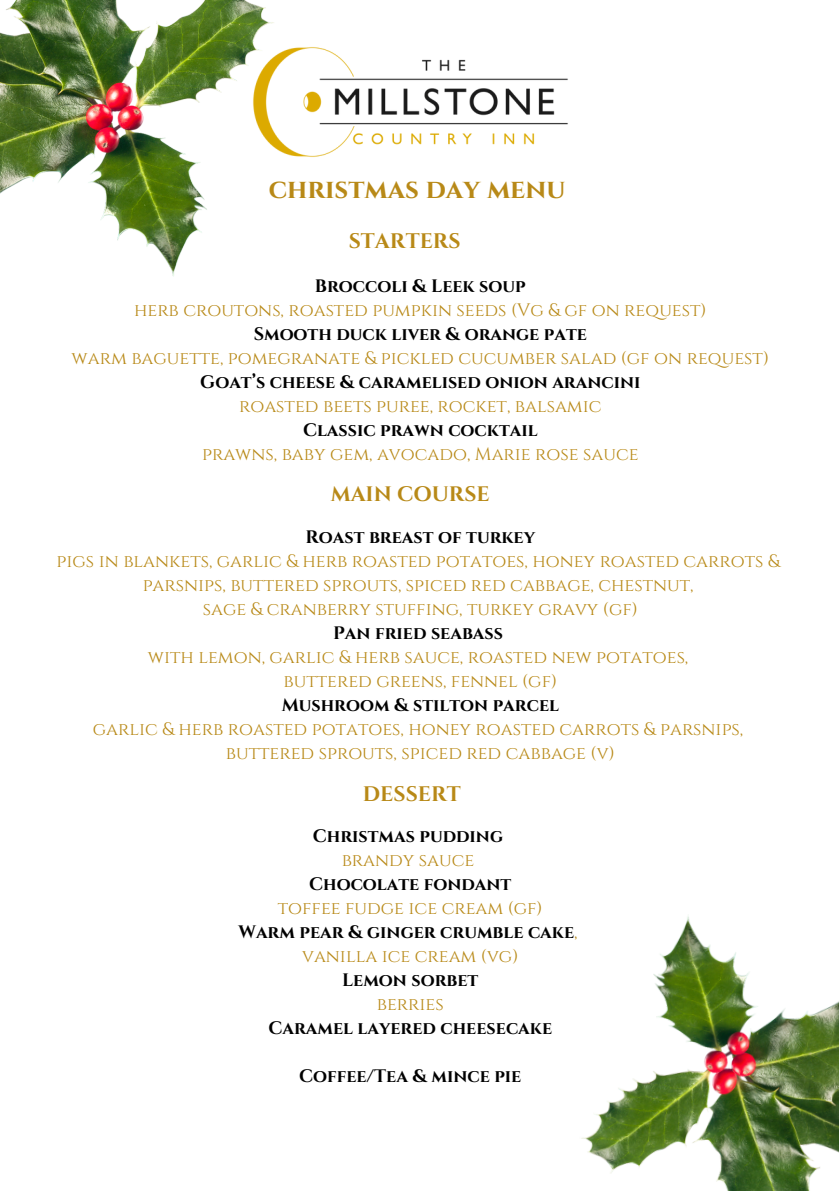
<style>
.page{position:relative;width:839px;height:1191px;background:#fff}
.page>*{position:absolute;margin:0;border:0;box-sizing:border-box;transform-origin:0 0}
.t1{font:700 27px "Cinzel";color:#b88917}
.t2{font:700 21px "Cinzel";color:#b88917}
.t3{font:18px "Cinzel";color:#b88917}
.t4{font:700 18px "Cinzel";color:#000}
.s1{font-weight:400;color:#b88917}
</style>
<div class="page">
<img style="left:275px;top:47px;width:293px;height:110px">
<img style="left:581px;top:916px;width:257px;height:275px">
<img style="left:0;top:0;width:275px;height:277px">
<p class="t1" style="left:269px;top:172px;width:298px">christmas day menu</p>
<h1 class="t2" style="left:349px;top:228px;width:113px">STARTERS</h1>
<p class="t4" style="left:315px;top:275px;width:212px">Broccoli &amp; Leek soup</p>
<p class="t3" style="left:134px;top:299px;width:574px">herb croutons, roasted pumpkin seeds (Vg &amp; gf on request)</p>
<p class="t4" style="left:254px;top:323px;width:335px">Smooth duck liver &amp; orange pate</p>
<p class="t3" style="left:72px;top:347px;width:699px">warm baguette, pomegranate &amp; pickled cucumber salad (gf on request)</p>
<p class="t4" style="left:200px;top:371px;width:441px">Goat’s cheese &amp; caramelised onion arancini</p>
<p class="t3" style="left:239px;top:395px;width:364px">roasted beets puree, rocket, balsamic</p>
<h2 class="t4" style="left:303px;top:419px;width:236px">Classic prawn cocktail</h2>
<p class="t3" style="left:202px;top:443px;width:438px">prawns, baby gem, avocado, Marie rose sauce</p>
<h2 class="t2" style="left:331px;top:481px;width:160px">MAIN COURSE</h2>
<p class="t4" style="left:305px;top:525px;width:231px">Roast breast of turkey</p>
<p class="t3" style="left:57px;top:549px;width:724px">pigs in blankets, garlic &amp; herb roasted potatoes, honey roasted carrots &amp;</p>
<p class="t3" style="left:143px;top:573px;width:552px">parsnips, buttered sprouts, spiced red cabbage, chestnut,</p>
<p class="t3" style="left:203px;top:597px;width:436px">sage &amp; cranberry stuffing, turkey gravy (gf)</p>
<p class="t4" style="left:333px;top:621px;width:171px">Pan fried seabass</p>
<p class="t3" style="left:148px;top:645px;width:542px">with lemon, garlic &amp; herb sauce, roasted new potatoes,</p>
<p class="t3" style="left:283px;top:669px;width:275px">buttered greens, fennel (gf)</p>
<p class="t4" style="left:282px;top:693px;width:279px">Mushroom &amp; stilton parcel</p>
<p class="t3" style="left:93px;top:717px;width:652px">garlic &amp; herb roasted potatoes, honey roasted carrots &amp; parsnips,</p>
<h2 class="t3" style="left:226px;top:741px;width:390px">buttered sprouts, spiced red cabbage (v)</h2>
<p class="t2" style="left:363px;top:781px;width:99px">DESSERT</p>
<p class="t4" style="left:313px;top:825px;width:192px">Christmas pudding</p>
<p class="t3" style="left:341px;top:849px;width:134px">brandy sauce</p>
<p class="t4" style="left:309px;top:873px;width:204px">Chocolate fondant</p>
<p class="t3" style="left:278px;top:897px;width:266px">toffee fudge ice cream (gf)</p>
<p class="t4" style="left:238px;top:921px;width:340px">Warm pear &amp; ginger crumble cake<span class="s1">,</span></p>
<p class="t3" style="left:302px;top:945px;width:218px">vanilla ice cream (vg)</p>
<p class="t4" style="left:342px;top:969px;width:138px">Lemon sorbet</p>
<p class="t3" style="left:377px;top:993px;width:68px">berries</p>
<p class="t4" style="left:268px;top:1017px;width:285px">Caramel layered cheesecake</p>
<h3 class="t4" style="left:299px;top:1065px;width:224px">Coffee/Tea &amp; mince pie</h3>
</div>
